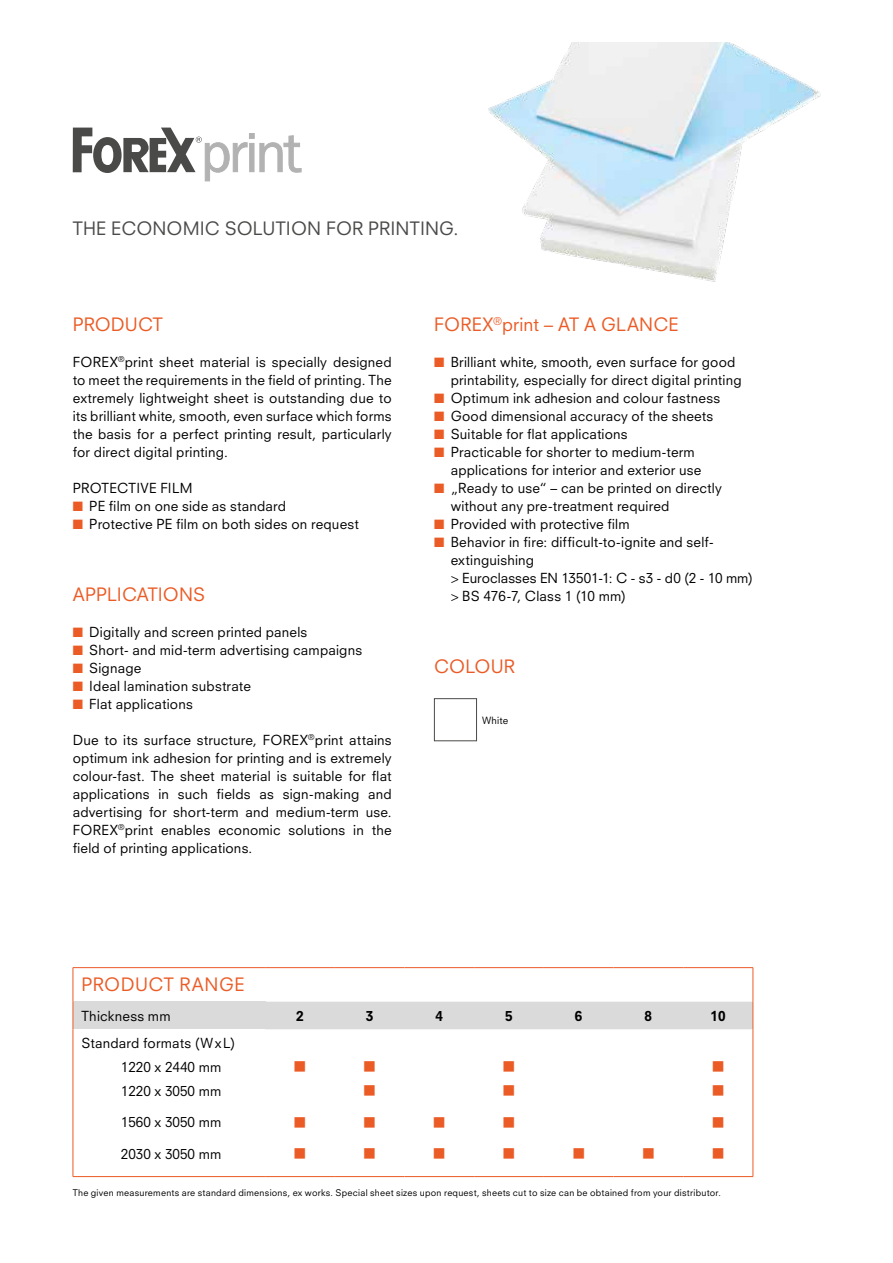
<style>
.page{position:relative;width:893px;height:1263px;background:#fff}
.page>*{position:absolute;margin:0;border:0;box-sizing:border-box;transform-origin:0 0}
.t1{font:18px "Neuzeit SLT Std";letter-spacing:.005em;color:#eb5b25}
.t2{font:18px "Neuzeit SLT Std";letter-spacing:.005em;color:#4a4a49}
.t3{font:18px "Neuzeit SLT Std";letter-spacing:.025em;color:#eb5b25}
.t4{font:18px "Wingdings";color:#eb5b25}
.t5{font:13.5px/18px "Neuzeit SLT Std";letter-spacing:.015em;color:#000}
.t6{font:800 13.5px "Neuzeit SLT Std";color:#000}
.t7{font:9.75px "Neuzeit SLT Std";letter-spacing:.025em;color:#000}
.t8{font:9px "Neuzeit SLT Std";letter-spacing:.03em;color:#000}
.s1{color:#eb5b25}
</style>
<div class="page">
<img style="left:488px;top:43px;width:333px;height:239px">
<svg style="left:73px;top:128px;width:228px;height:53px"></svg>
<div style="left:434px;top:698px;width:43px;height:43px;border:1px solid #4a4a49"></div>
<div style="left:73px;top:1002px;width:192px;height:27px;background:#dadada"></div>
<hr style="left:73px;top:968px;width:1px;height:34px;background:#eb5b25">
<hr style="left:73px;top:967px;width:192px;height:1px;background:#eb5b25">
<hr style="left:265px;top:967px;width:70px;height:1px;background:#eb5b25">
<hr style="left:335px;top:967px;width:69px;height:1px;background:#eb5b25">
<hr style="left:404px;top:967px;width:70px;height:1px;background:#eb5b25">
<hr style="left:474px;top:967px;width:70px;height:1px;background:#eb5b25">
<hr style="left:544px;top:967px;width:70px;height:1px;background:#eb5b25">
<hr style="left:614px;top:967px;width:69px;height:1px;background:#eb5b25">
<hr style="left:683px;top:967px;width:70px;height:1px;background:#eb5b25">
<hr style="left:753px;top:968px;width:1px;height:34px;background:#eb5b25">
<svg style="left:73px;top:1002px;width:1px;height:27px"></svg>
<div style="left:265px;top:1002px;width:489px;height:27px;background:#dadada"></div>
<hr style="left:73px;top:1029px;width:1px;height:147px;background:#eb5b25">
<hr style="left:73px;top:1176px;width:192px;height:1px;background:#eb5b25">
<hr style="left:265px;top:1176px;width:70px;height:1px;background:#eb5b25">
<hr style="left:335px;top:1176px;width:69px;height:1px;background:#eb5b25">
<hr style="left:404px;top:1176px;width:70px;height:1px;background:#eb5b25">
<hr style="left:474px;top:1176px;width:70px;height:1px;background:#eb5b25">
<hr style="left:544px;top:1176px;width:70px;height:1px;background:#eb5b25">
<hr style="left:614px;top:1176px;width:69px;height:1px;background:#eb5b25">
<hr style="left:753px;top:1029px;width:1px;height:147px;background:#eb5b25">
<hr style="left:683px;top:1176px;width:70px;height:1px;background:#eb5b25">
<h1 class="t2" style="left:73px;top:217px;width:387px">THE ECONOMIC SOLUTION FOR PRINTING.</h1>
<h1 class="t1" style="left:73px;top:313px;width:92px">PRODUCT</h1>
<p class="t5" style="left:73px;top:352px;width:320px;text-align:justify">FOREX<sup>®</sup>print sheet material is specially designed to meet the requirements in the field of printing. The extremely lightweight sheet is outstanding due to its brilliant white, smooth, even surface which forms the basis for a perfect printing result, particularly for direct digital printing.</p>
<p class="t5" style="left:73px;top:478px;width:121px">PROTECTIVE FILM</p>
<p class="t5" style="left:73px;top:496px;width:215px"><span class="s1">■</span> PE film on one side as standard</p>
<p class="t5" style="left:73px;top:514px;width:288px"><span class="s1">■</span> Protective PE film on both sides on request</p>
<h1 class="t1" style="left:73px;top:583px;width:134px">APPLICATIONS</h1>
<p class="t5" style="left:73px;top:622px;width:236px"><span class="s1">■</span> Digitally and screen printed panels</p>
<p class="t5" style="left:73px;top:640px;width:291px"><span class="s1">■</span> Short- and mid-term advertising campaigns</p>
<p class="t5" style="left:73px;top:658px;width:70px"><span class="s1">■</span> Signage</p>
<p class="t5" style="left:73px;top:676px;width:180px"><span class="s1">■</span> Ideal lamination substrate</p>
<p class="t5" style="left:73px;top:694px;width:122px"><span class="s1">■</span> Flat applications</p>
<p class="t5" style="left:73px;top:730px;width:320px;text-align:justify">Due to its surface structure, FOREX<sup>®</sup>print attains optimum ink adhesion for printing and is extremely colour-fast. The sheet material is suitable for flat applications in such fields as sign-making and advertising for short-term and medium-term use.<br>FOREX<sup>®</sup>print enables economic solutions in the field of printing applications.</p>
<h1 class="t1" style="left:434px;top:313px;width:246px">FOREX<sup>®</sup>print – AT A GLANCE</h1>
<p class="t5" style="left:451px;top:352px;width:292px;text-indent:-16px"><span class="s1">■</span> Brilliant white, smooth, even surface for good printability, especially for direct digital printing</p>
<p class="t5" style="left:434px;top:388px;width:287px"><span class="s1">■</span> Optimum ink adhesion and colour fastness</p>
<p class="t5" style="left:434px;top:406px;width:281px"><span class="s1">■</span> Good dimensional accuracy of the sheets</p>
<p class="t5" style="left:434px;top:424px;width:195px"><span class="s1">■</span> Suitable for flat applications</p>
<p class="t5" style="left:451px;top:442px;width:252px;text-indent:-16px"><span class="s1">■</span> Practicable for shorter to medium-term applications for interior and exterior use</p>
<p class="t5" style="left:451px;top:478px;width:273px;text-indent:-16px"><span class="s1">■</span> „Ready to use“ – can be printed on directly without any pre-treatment required</p>
<p class="t5" style="left:434px;top:514px;width:197px"><span class="s1">■</span> Provided with protective film</p>
<p class="t5" style="left:451px;top:532px;width:303px;text-indent:-16px"><span class="s1">■</span> Behavior in fire: difficult-to-ignite and self&shy;extinguishing<br>&gt; Euroclasses EN 13501-1: C - s3 - d0 (2 - 10 mm) &gt; BS 476-7, Class 1 (10 mm)</p>
<h1 class="t1" style="left:434px;top:655px;width:82px">COLOUR</h1>
<p class="t7" style="left:482px;top:714px;width:28px">White</p>
<h1 class="t3" style="left:81px;top:974px;width:165px">PRODUCT RANGE</h1>
<p class="t5" style="left:81px;top:1006px;width:91px">Thickness mm</p>
<p class="t6" style="left:296px;top:1007px;width:9px">2</p>
<p class="t6" style="left:366px;top:1007px;width:9px">3</p>
<p class="t6" style="left:436px;top:1007px;width:9px">4</p>
<p class="t6" style="left:505px;top:1007px;width:9px">5</p>
<p class="t6" style="left:575px;top:1007px;width:9px">6</p>
<p class="t6" style="left:645px;top:1007px;width:9px">8</p>
<p class="t6" style="left:711px;top:1007px;width:16px">10</p>
<p class="t5" style="left:121px;top:1031px;width:116px;line-height:24px;text-indent:-39px">Standard formats (WxL)<br>1220 x 2440 mm<br>1220 x 3050 mm</p>
<p class="t5" style="left:121px;top:1113px;width:102px">1560 x 3050 mm</p>
<p class="t5" style="left:121px;top:1145px;width:102px">2030 x 3050 mm</p>
<h1 class="t4" style="left:293px;top:1057px;width:15px">■</h1>
<h1 class="t4" style="left:572px;top:1144px;width:15px">■</h1>
<h1 class="t4" style="left:642px;top:1144px;width:15px">■</h1>
<p class="t8" style="left:73px;top:1187px;width:650px">The given measurements are standard dimensions, ex works. Special sheet sizes upon request, sheets cut to size can be obtained from your distributor.</p>
</div>
